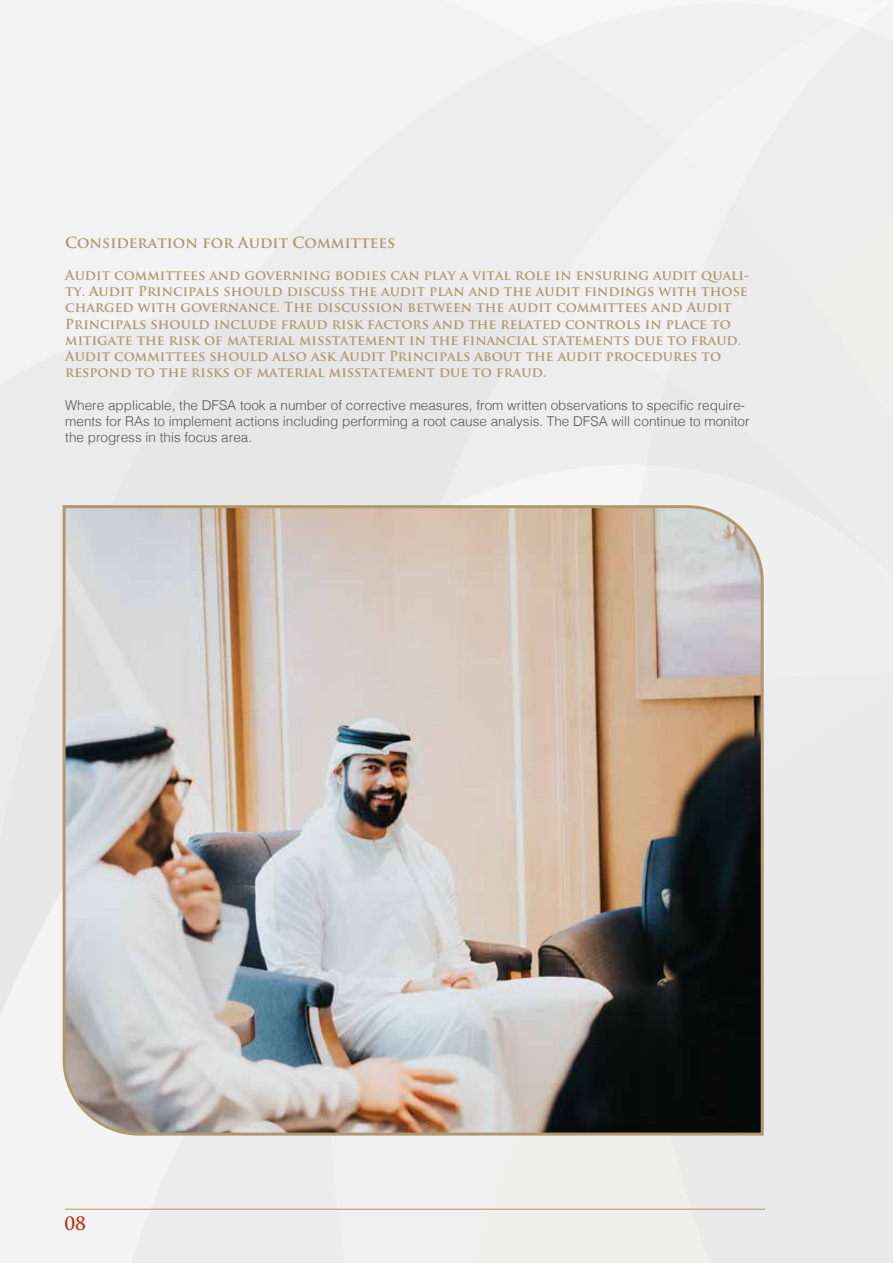
<style>
.page{position:relative;width:893px;height:1263px;background:#fff}
.page>*{position:absolute;margin:0;border:0;box-sizing:border-box;transform-origin:0 0}
.t1{font:700 18px "Trajan Pro";color:#c1321b}
.t2{font:700 15px "Trajan Pro";color:#af986e}
.t3{font:700 13.5px/16.2px "Trajan Pro";color:#af986e}
.t4{font:300 13.5px/16.2px "Helvetica";color:#575756}
</style>
<div class="page">
<hr style="left:65px;top:1209px;width:700px;height:1px;background:#af986e">
<img style="left:61px;top:504px;width:704px;height:633px">
<p class="t2" style="left:65px;top:233px;width:331px">Consideration for Audit Committees</p>
<p class="t3" style="left:65px;top:267px;width:686px">Audit committees and governing bodies can play a vital role in ensuring audit quali&shy;ty. Audit Principals should discuss the audit plan and the audit findings with those charged with governance. The discussion between the audit committees and Audit Principals should include fraud risk factors and the related controls in place to mitigate the risk of material misstatement in the financial statements due to fraud.<br>Audit committees should also ask Audit Principals about the audit procedures to respond to the risks of material misstatement due to fraud.</p>
<p class="t4" style="left:65px;top:396px;width:686px">Where applicable, the DFSA took a number of corrective measures, from written observations to specific require&shy;ments for RAs to implement actions including performing a root cause analysis. The DFSA will continue to monitor the progress in this focus area.</p>
<h1 class="t1" style="left:64px;top:1212px;width:23px">08</h1>
</div>
